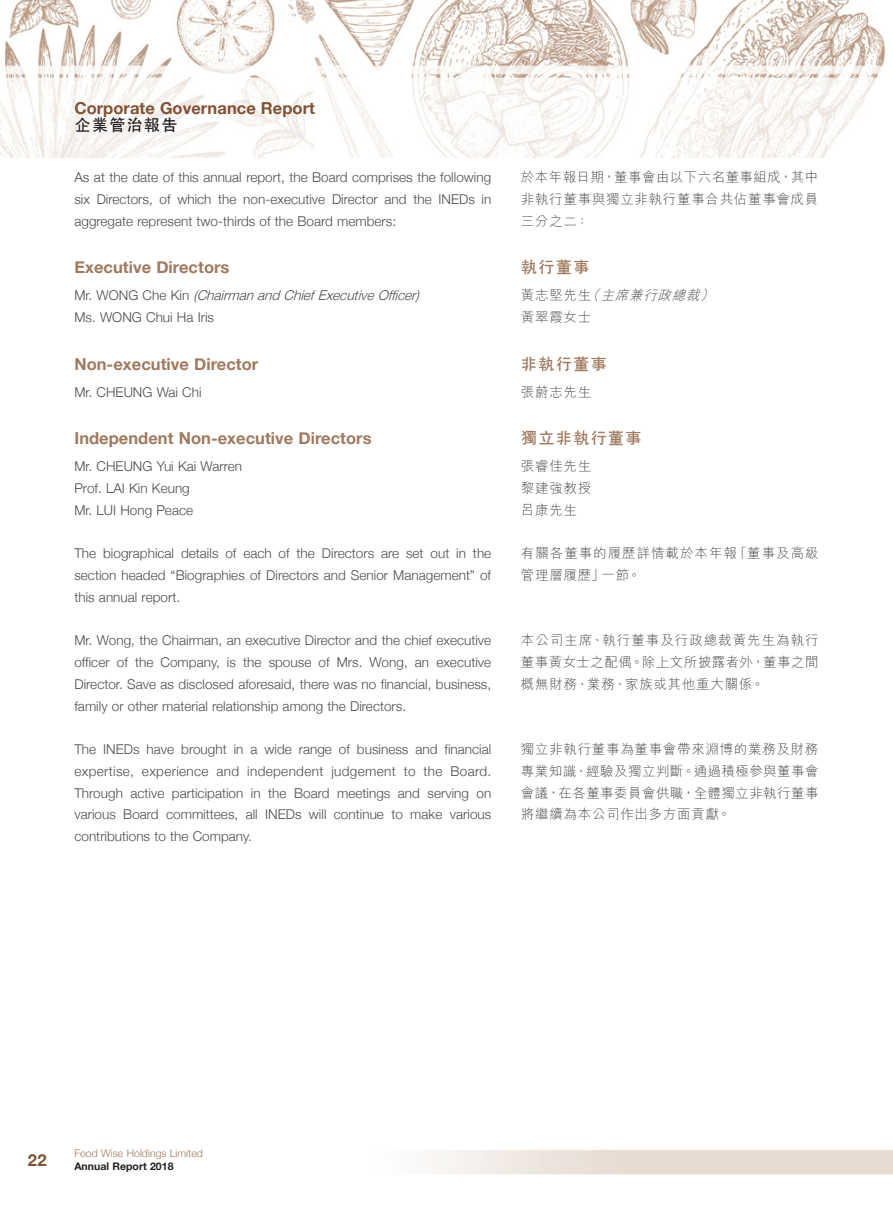
<style>
.page{position:relative;width:893px;height:1212px;background:#fff}
.page>*{position:absolute;margin:0;border:0;box-sizing:border-box;transform-origin:0 0}
.Heading_3{font:700 16.5px "Helvetica Neue";letter-spacing:.005em;color:#9f795f}
.t1{font:700 16.5px "Helvetica Neue";letter-spacing:.005em;color:#815235}
.C_Heading_3{font:700 16.5px "C Hei 2 HK";letter-spacing:.055em;color:#9f795f}
.t2{font:700 16.5px "C Hei 2 HK";letter-spacing:.055em;color:#231f20}
.Body_Text{font:300 13.5px/21.8px "Helvetica Neue";letter-spacing:.005em;color:#4b4c4d;text-align:justify}
.C_Body_Text{font:300 13.5px/21.8px "M Hei HK";letter-spacing:.055em;color:#4b4c4d;text-align:justify}
.Body_Text-2{font:italic 300 13.5px "Helvetica Neue";color:#4b4c4d}
.C_Body_Text-2{font:italic 300 13.5px "M Hei HK";color:#4b4c4d}
.t3{font:300 10.5px "Helvetica Neue";letter-spacing:.005em;color:#9f795f}
.t4{font:700 10.5px "Helvetica Neue";letter-spacing:.005em;color:#231f20}
.s1{font-style:normal}
</style>
<div class="page">
<img style="left:0;top:0;width:893px;height:1175px">
<p class="t1" style="left:74px;top:95px;width:242px">Corporate Governance Report</p>
<p class="t2" style="left:74px;top:116px;width:105px">企業管治報告</p>
<p class="Body_Text" style="left:74px;top:165px;width:418px">As at the date of this annual report, the Board comprises the following six Directors, of which the non-executive Director and the INEDs in aggregate represent two-thirds of the Board members:</p>
<p class="Heading_3" style="left:74px;top:255px;width:157px">Executive Directors</p>
<p class="Body_Text-2" style="left:74px;top:285px;width:351px"><span class="s1">M r . W O N G C h e K i n</span> (ChairmanandChiefExecutiveOfficer)</p>
<p class="Body_Text" style="left:74px;top:305px;width:141px">Ms. WONG Chui Ha Iris</p>
<p class="Heading_3" style="left:74px;top:351px;width:185px">Non-executive Director</p>
<p class="Body_Text" style="left:74px;top:380px;width:129px">Mr. CHEUNG Wai Chi</p>
<p class="Heading_3" style="left:74px;top:426px;width:299px">Independent Non-executive Directors</p>
<p class="Body_Text" style="left:74px;top:455px;width:169px">Mr. CHEUNG Yui Kai Warren</p>
<p class="Body_Text" style="left:74px;top:476px;width:117px">Prof. LAI Kin Keung</p>
<p class="Body_Text" style="left:74px;top:498px;width:120px">Mr. LUI Hong Peace</p>
<p class="Body_Text" style="left:74px;top:542px;width:418px">The biographical details of each of the Directors are set out in the section headed “Biographies of Directors and Senior Management” of this annual report.</p>
<p class="Body_Text" style="left:74px;top:629px;width:418px">Mr. Wong, the Chairman, an executive Director and the chief executive officer of the Company, is the spouse of Mrs. Wong, an executive Director. Save as disclosed aforesaid, there was no financial, business, family or other material relationship among the Directors.</p>
<p class="Body_Text" style="left:74px;top:737px;width:418px">The INEDs have brought in a wide range of business and financial expertise, experience and independent judgement to the Board.<br>Through active participation in the Board meetings and serving on various Board committees, all INEDs will continue to make various contributions to the Company.</p>
<p class="C_Body_Text" style="left:521px;top:166px;width:299px">於本年報日期，董事會由以下六名董事組成，其中非執行董事與獨立非執行董事合共佔董事會成員三分之二：</p>
<p class="C_Heading_3" style="left:521px;top:259px;width:70px">執行董事</p>
<p class="C_Body_Text-2" style="left:521px;top:288px;width:198px"><span class="s1">黃志堅先生</span>（主席兼行政總裁）</p>
<p class="C_Body_Text" style="left:521px;top:306px;width:72px">黃翠霞女士</p>
<p class="C_Heading_3" style="left:521px;top:355px;width:87px">非執行董事</p>
<p class="C_Body_Text" style="left:521px;top:381px;width:72px">張蔚志先生</p>
<p class="C_Heading_3" style="left:521px;top:430px;width:122px">獨立非執行董事</p>
<p class="C_Body_Text" style="left:521px;top:455px;width:72px">張睿佳先生</p>
<p class="C_Body_Text" style="left:521px;top:477px;width:72px">黎建強教授</p>
<p class="C_Body_Text" style="left:521px;top:499px;width:58px">呂康先生</p>
<p class="C_Body_Text" style="left:521px;top:542px;width:299px">有關各董事的履歷詳情載於本年報「董事及高級管理層履歷」一節。</p>
<p class="C_Body_Text" style="left:521px;top:629px;width:299px">本公司主席、執行董事及行政總裁黃先生為執行董事黃女士之配偶。除上文所披露者外，董事之間概無財務、業務、家族或其他重大關係。</p>
<p class="C_Body_Text" style="left:521px;top:738px;width:299px">獨立非執行董事為董事會帶來淵博的業務及財務專業知識、經驗及獨立判斷。通過積極參與董事會會議，在各董事委員會供職，全體獨立非執行董事將繼續為本公司作出多方面貢獻。</p>
<p class="t1" style="left:28px;top:1147px;width:20px">22</p>
<p class="t3" style="left:74px;top:1144px;width:130px">Food Wise Holdings Limited</p>
<p class="t4" style="left:74px;top:1158px;width:101px">Annual Report 2018</p>
</div>
